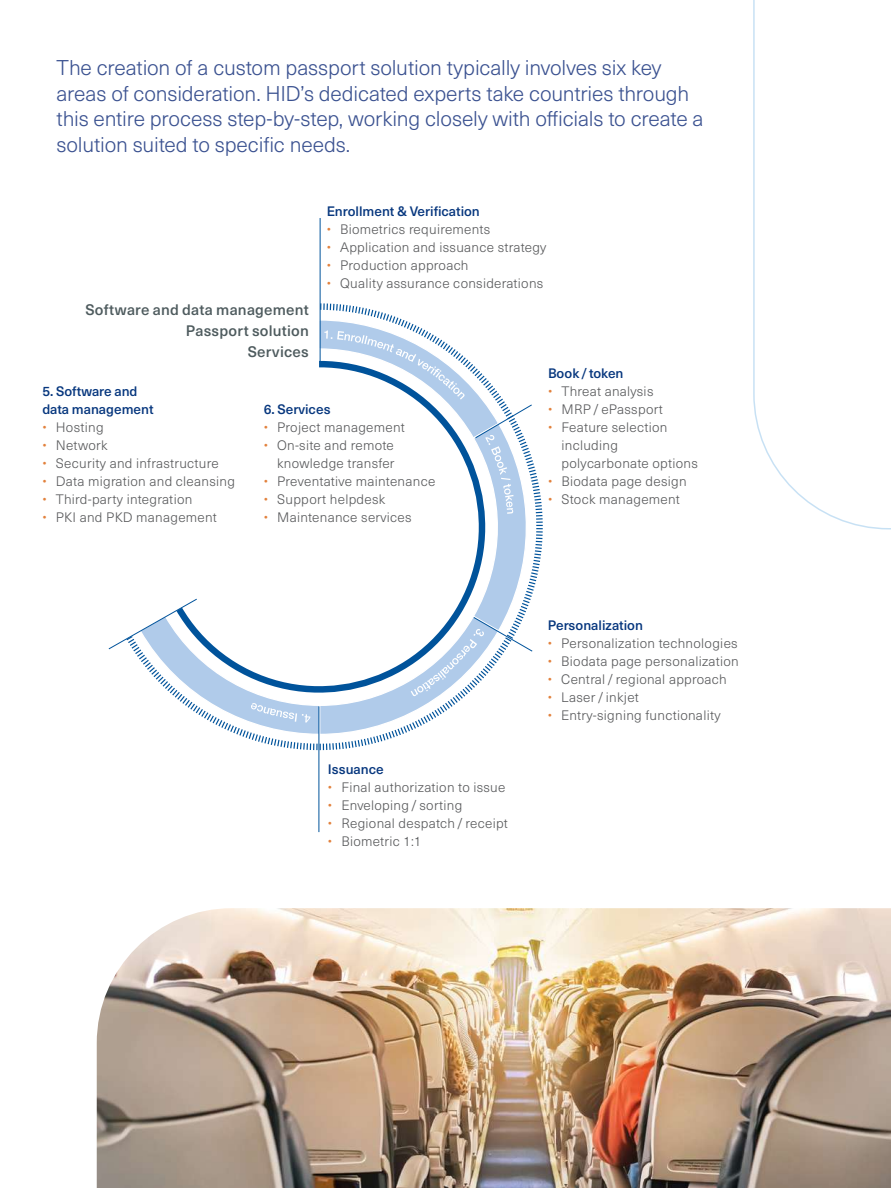
<style>
.page{position:relative;width:891px;height:1188px;background:#fff}
.page>*{position:absolute;margin:0;border:0;box-sizing:border-box;transform-origin:0 0}
.t1{font:300 21px/25.5px "Neue Haas Unica Pro";letter-spacing:-.01em;color:#3a5190}
.t2{font:500 15px/21px "Neue Haas Unica Pro";letter-spacing:.015em;color:#4e5b5e;text-align:right}
.t3{font:300 13.5px/18px "Neue Haas Unica Pro";letter-spacing:.02em;color:#58595b}
.t4{font:500 13.5px/18px "Neue Haas Unica Pro";color:#07377e}
.s1{color:#e2813c}
</style>
<div class="page">
<svg style="left:753px;top:0;width:138px;height:530px"></svg>
<img style="left:97px;top:908px;width:794px;height:280px">
<svg style="left:319px;top:302px;width:224px;height:449px"></svg>
<svg style="left:108px;top:319px;width:429px;height:417px"></svg>
<hr style="left:320px;top:218px;width:1px;height:149px;background:#00539b">
<hr style="left:319px;top:706px;width:1px;height:126px;background:#00539b">
<p class="t1" style="left:57px;top:55px;width:648px">The creation of a custom passport solution typically involves six key areas of consideration. HID’s dedicated experts take countries through this entire process step-by-step, working closely with officials to create a solution suited to specific needs.</p>
<p class="t2" style="left:85px;top:299px;width:225px">Software and data management<br>Passport solution<br>Services</p>
<p class="t4" style="left:327px;top:202px;width:155px">Enrollment &amp; Verification</p>
<p class="t3" style="left:327px;top:220px;width:165px"><span class="s1">•</span> Biometrics requirements</p>
<p class="t3" style="left:327px;top:238px;width:221px"><span class="s1">•</span> Application and issuance strategy</p>
<p class="t3" style="left:327px;top:256px;width:143px"><span class="s1">•</span> Production approach</p>
<p class="t3" style="left:327px;top:274px;width:218px"><span class="s1">•</span> Quality assurance considerations</p>
<p class="t4" style="left:42px;top:382px;width:113px">5. Software and data management</p>
<p class="t3" style="left:42px;top:418px;width:63px"><span class="s1">•</span> Hosting</p>
<p class="t3" style="left:42px;top:436px;width:67px"><span class="s1">•</span> Network</p>
<p class="t3" style="left:42px;top:454px;width:178px"><span class="s1">•</span> Security and infrastructure</p>
<p class="t3" style="left:42px;top:472px;width:194px"><span class="s1">•</span> Data migration and cleansing</p>
<p class="t3" style="left:42px;top:490px;width:151px"><span class="s1">•</span> Third-party integration</p>
<p class="t3" style="left:42px;top:508px;width:176px"><span class="s1">•</span> PKI and PKD management</p>
<p class="t4" style="left:264px;top:400px;width:68px">6. Services</p>
<p class="t3" style="left:264px;top:418px;width:143px"><span class="s1">•</span> Project management</p>
<p class="t3" style="left:264px;top:436px;width:132px;text-align:right"><span class="s1">•</span> On-site and remote knowledge transfer</p>
<p class="t3" style="left:264px;top:472px;width:173px"><span class="s1">•</span> Preventative maintenance</p>
<p class="t3" style="left:264px;top:490px;width:123px"><span class="s1">•</span> Support helpdesk</p>
<p class="t3" style="left:264px;top:508px;width:150px"><span class="s1">•</span> Maintenance services</p>
<p class="t4" style="left:328px;top:760px;width:57px">Issuance</p>
<p class="t3" style="left:328px;top:778px;width:179px"><span class="s1">•</span> Final authorization to issue</p>
<p class="t3" style="left:328px;top:796px;width:136px"><span class="s1">•</span> Enveloping / sorting</p>
<p class="t3" style="left:328px;top:814px;width:182px"><span class="s1">•</span> Regional despatch / receipt</p>
<p class="t3" style="left:328px;top:832px;width:95px"><span class="s1">•</span> Biometric 1:1</p>
<p class="t4" style="left:548px;top:364px;width:77px">Book/ token</p>
<p class="t3" style="left:548px;top:382px;width:107px"><span class="s1">•</span> Threat analysis</p>
<p class="t3" style="left:548px;top:400px;width:116px"><span class="s1">•</span> MRP / ePassport</p>
<p class="t3" style="left:562px;top:418px;width:138px;text-indent:-14px"><span class="s1">•</span> Feature selection including polycarbonate options</p>
<p class="t3" style="left:548px;top:472px;width:140px"><span class="s1">•</span> Biodata page design</p>
<p class="t3" style="left:548px;top:490px;width:133px"><span class="s1">•</span> Stock management</p>
<p class="t4" style="left:548px;top:616px;width:97px">Personalization</p>
<p class="t3" style="left:548px;top:634px;width:192px"><span class="s1">•</span> Personalization technologies</p>
<p class="t3" style="left:548px;top:652px;width:193px"><span class="s1">•</span> Biodata page personalization</p>
<p class="t3" style="left:548px;top:670px;width:181px"><span class="s1">•</span> Central / regional approach</p>
<p class="t3" style="left:548px;top:688px;width:93px"><span class="s1">•</span> Laser / inkjet</p>
<p class="t3" style="left:548px;top:706px;width:175px"><span class="s1">•</span> Entry-signing functionality</p>
</div>
